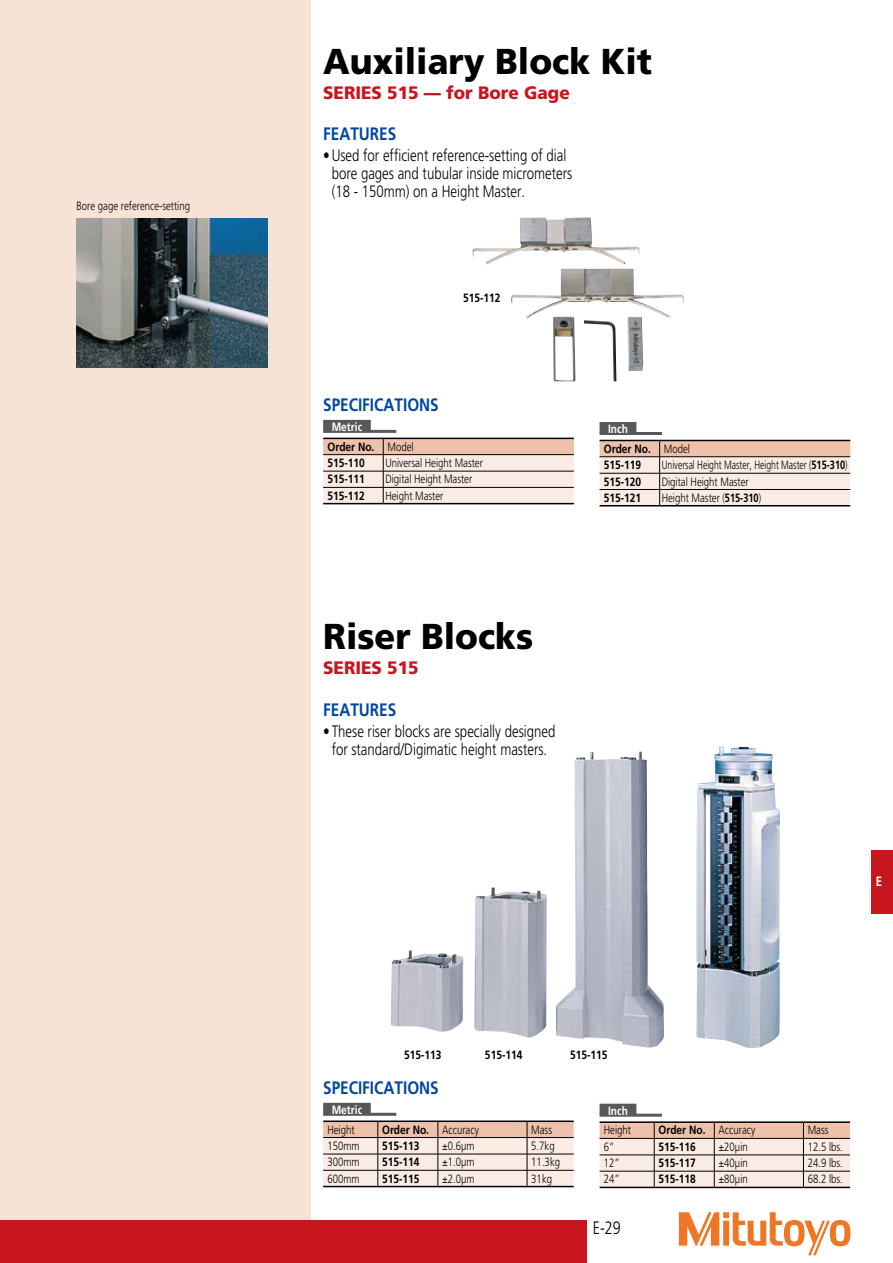
<style>
.page{position:relative;width:893px;height:1263px;background:#fff}
.page>*{position:absolute;margin:0;border:0;box-sizing:border-box;transform-origin:0 0}
.t1{font:900 36px "Mitutoyo Frutiger";color:#000}
.t2{font:700 18px "Mitutoyo Frutiger";color:#00479d}
.t3{font:900 18px "Mitutoyo Frutiger";color:#c8161e}
.t4{font:300 18px "Mitutoyo Frutiger";color:#000}
.t5{font:300 16.5px/18px "Mitutoyo Frutiger";color:#000;text-align:center}
.t6{font:700 13.5px "Mitutoyo Frutiger";color:#fff}
.t7{font:300 12px "Mitutoyo Frutiger";color:#000}
.t8{font:700 12px/20px "Mitutoyo Frutiger";color:#000}
.t9{font:300 12px "Mitutoyo Frutiger";color:#000;scale:.9 1}
.t10{font:700 12px "Mitutoyo Frutiger";color:#fff}
.s1{color:#fff}
.s2{font-weight:300}
.s3{font-weight:700}
</style>
<div class="page">
<div style="left:0;top:0;width:310px;height:1263px;background:#f7e2d6"></div>
<svg style="left:679px;top:1212px;width:171px;height:43px"></svg>
<div style="left:0;top:1220px;width:587px;height:43px;background:#c8161e"></div>
<div style="left:872px;top:850px;width:21px;height:64px;background:#c8161e"></div>
<img style="left:472px;top:217px;width:212px;height:164px">
<img style="left:77px;top:219px;width:191px;height:149px">
<div style="left:323px;top:1103px;width:48px;height:10px;background:#595757"></div>
<hr style="left:323px;top:1113px;width:73px;height:3px;background:#595757">
<hr style="left:323px;top:1120px;width:55px;height:2px;background:#000">
<hr style="left:378px;top:1120px;width:60px;height:2px;background:#000">
<hr style="left:438px;top:1120px;width:89px;height:2px;background:#000">
<hr style="left:527px;top:1120px;width:47px;height:2px;background:#000">
<hr style="left:323px;top:1186px;width:55px;height:1px;background:#000">
<hr style="left:378px;top:1186px;width:60px;height:1px;background:#000">
<hr style="left:438px;top:1186px;width:89px;height:1px;background:#000">
<hr style="left:527px;top:1186px;width:47px;height:1px;background:#000">
<svg style="left:323px;top:1121px;width:251px;height:65px;background:#e3d0c5"></svg>
<div style="left:600px;top:1104px;width:36px;height:10px;background:#595757"></div>
<hr style="left:600px;top:1114px;width:62px;height:3px;background:#595757">
<hr style="left:600px;top:1121px;width:54px;height:2px;background:#000">
<hr style="left:654px;top:1121px;width:60px;height:2px;background:#000">
<hr style="left:714px;top:1121px;width:89px;height:2px;background:#000">
<hr style="left:803px;top:1121px;width:47px;height:2px;background:#000">
<hr style="left:600px;top:1187px;width:54px;height:1px;background:#000">
<hr style="left:654px;top:1187px;width:60px;height:1px;background:#000">
<hr style="left:714px;top:1187px;width:89px;height:1px;background:#000">
<hr style="left:803px;top:1187px;width:47px;height:1px;background:#000">
<svg style="left:600px;top:1122px;width:250px;height:65px;background:#e3cfc5"></svg>
<div style="left:323px;top:420px;width:48px;height:10px;background:#595757"></div>
<hr style="left:323px;top:430px;width:73px;height:3px;background:#595757">
<svg style="left:323px;top:438px;width:251px;height:66px;background:#e2cec4"></svg>
<div style="left:600px;top:422px;width:36px;height:10px;background:#595757"></div>
<hr style="left:600px;top:432px;width:62px;height:3px;background:#595757">
<svg style="left:600px;top:440px;width:250px;height:66px;background:#e3cfc4"></svg>
<img style="left:391px;top:751px;width:273px;height:296px">
<img style="left:696px;top:747px;width:84px;height:301px">
<p class="t7" style="left:77px;top:199px;width:115px">Bore gage reference-setting</p>
<h1 class="t1" style="left:323px;top:39px;width:330px">Auxiliary Block Kit</h1>
<h2 class="t3" style="left:323px;top:82px;width:248px">SERIES 515 — for Bore Gage</h2>
<h2 class="t2" style="left:323px;top:123px;width:75px">FEATURES</h2>
<h3 class="t5" style="left:332px;top:146px;width:242px;text-align:left;text-indent:-8px">• Used for efficient reference-setting of dial bore gages and tubular inside micrometers (18 - 150mm) on a Height Master.</h3>
<p class="t8" style="left:463px;top:287px;width:39px">515-112</p>
<h2 class="t2" style="left:323px;top:394px;width:117px">SPECIFICATIONS</h2>
<p class="t8" style="left:327px;top:417px;width:88px;text-indent:4px"><span class="s1">Metric<br></span>Order No. <span class="s2">Model</span></p>
<p class="t8" style="left:327px;top:453px;width:39px">515-110</p>
<p class="t7" style="left:385px;top:456px;width:99px">Universal Height Master</p>
<p class="t8" style="left:327px;top:469px;width:39px">515-111</p>
<p class="t7" style="left:385px;top:472px;width:88px">Digital Height Master</p>
<p class="t8" style="left:327px;top:486px;width:39px">515-112</p>
<p class="t7" style="left:385px;top:489px;width:60px">Height Master</p>
<h1 class="t1" style="left:323px;top:615px;width:212px">Riser Blocks</h1>
<h2 class="t3" style="left:323px;top:657px;width:97px">SERIES 515</h2>
<h2 class="t2" style="left:323px;top:698px;width:75px">FEATURES</h2>
<h3 class="t5" style="left:323px;top:722px;width:234px">• These riser blocks are specially designed for standard/Digimatic height masters.</h3>
<p class="t8" style="left:604px;top:419px;width:88px;text-indent:4px"><span class="s1">Inch<br></span>Order No. <span class="s2">Model</span></p>
<p class="t8" style="left:604px;top:455px;width:39px">515-119</p>
<p class="t9" style="left:662px;top:458px;width:208px">Universal Height Master, Height Master (<span class="s3">515-310</span>)</p>
<p class="t8" style="left:604px;top:471px;width:39px">515-120</p>
<p class="t7" style="left:662px;top:474px;width:88px">Digital Height Master</p>
<p class="t8" style="left:604px;top:488px;width:39px">515-121</p>
<p class="t7" style="left:662px;top:491px;width:101px">Height Master (<span class="s3">515-310</span>)</p>
<p class="t6" style="left:876px;top:874px;width:8px">E</p>
<p class="t8" style="left:404px;top:1045px;width:39px">515-113</p>
<p class="t8" style="left:485px;top:1045px;width:39px">515-114</p>
<p class="t8" style="left:570px;top:1045px;width:39px">515-115</p>
<h2 class="t2" style="left:323px;top:1077px;width:117px">SPECIFICATIONS</h2>
<p class="t10" style="left:332px;top:1102px;width:32px">Metric</p>
<p class="t7" style="left:327px;top:1122px;width:29px">Height</p>
<p class="t8" style="left:382px;top:1119px;width:98px">Order No. <span class="s2">Accuracy</span></p>
<p class="t7" style="left:531px;top:1122px;width:22px">Mass</p>
<p class="t7" style="left:327px;top:1139px;width:34px">150mm</p>
<p class="t8" style="left:382px;top:1136px;width:39px">515-113</p>
<p class="t7" style="left:442px;top:1139px;width:34px">±0.6µm</p>
<p class="t7" style="left:531px;top:1139px;width:25px">5.7kg</p>
<p class="t7" style="left:327px;top:1155px;width:34px">300mm</p>
<p class="t8" style="left:382px;top:1152px;width:39px">515-114</p>
<p class="t7" style="left:442px;top:1155px;width:34px">±1.0µm</p>
<p class="t7" style="left:531px;top:1155px;width:30px">11.3kg</p>
<p class="t7" style="left:327px;top:1171px;width:34px">600mm</p>
<p class="t8" style="left:382px;top:1168px;width:39px">515-115</p>
<p class="t7" style="left:442px;top:1171px;width:34px">±2.0µm</p>
<p class="t7" style="left:531px;top:1171px;width:22px">31kg</p>
<p class="t10" style="left:608px;top:1103px;width:21px">Inch</p>
<p class="t7" style="left:604px;top:1123px;width:29px">Height</p>
<p class="t8" style="left:658px;top:1120px;width:98px">Order No. <span class="s2">Accuracy</span></p>
<p class="t7" style="left:808px;top:1123px;width:22px">Mass</p>
<p class="t7" style="left:604px;top:1140px;width:12px">6”</p>
<p class="t8" style="left:658px;top:1136px;width:39px">515-116</p>
<p class="t7" style="left:718px;top:1140px;width:31px">±20µin</p>
<p class="t7" style="left:808px;top:1140px;width:37px">12.5 lbs.</p>
<p class="t7" style="left:604px;top:1156px;width:18px">12”</p>
<p class="t8" style="left:658px;top:1153px;width:39px">515-117</p>
<p class="t7" style="left:718px;top:1156px;width:31px">±40µin</p>
<p class="t7" style="left:808px;top:1156px;width:37px">24.9 lbs.</p>
<p class="t7" style="left:604px;top:1172px;width:18px">24”</p>
<p class="t8" style="left:658px;top:1169px;width:39px">515-118</p>
<p class="t7" style="left:718px;top:1172px;width:31px">±80µin</p>
<p class="t7" style="left:808px;top:1172px;width:37px">68.2 lbs.</p>
<h2 class="t4" style="left:593px;top:1217px;width:30px">E-29</h2>
</div>
